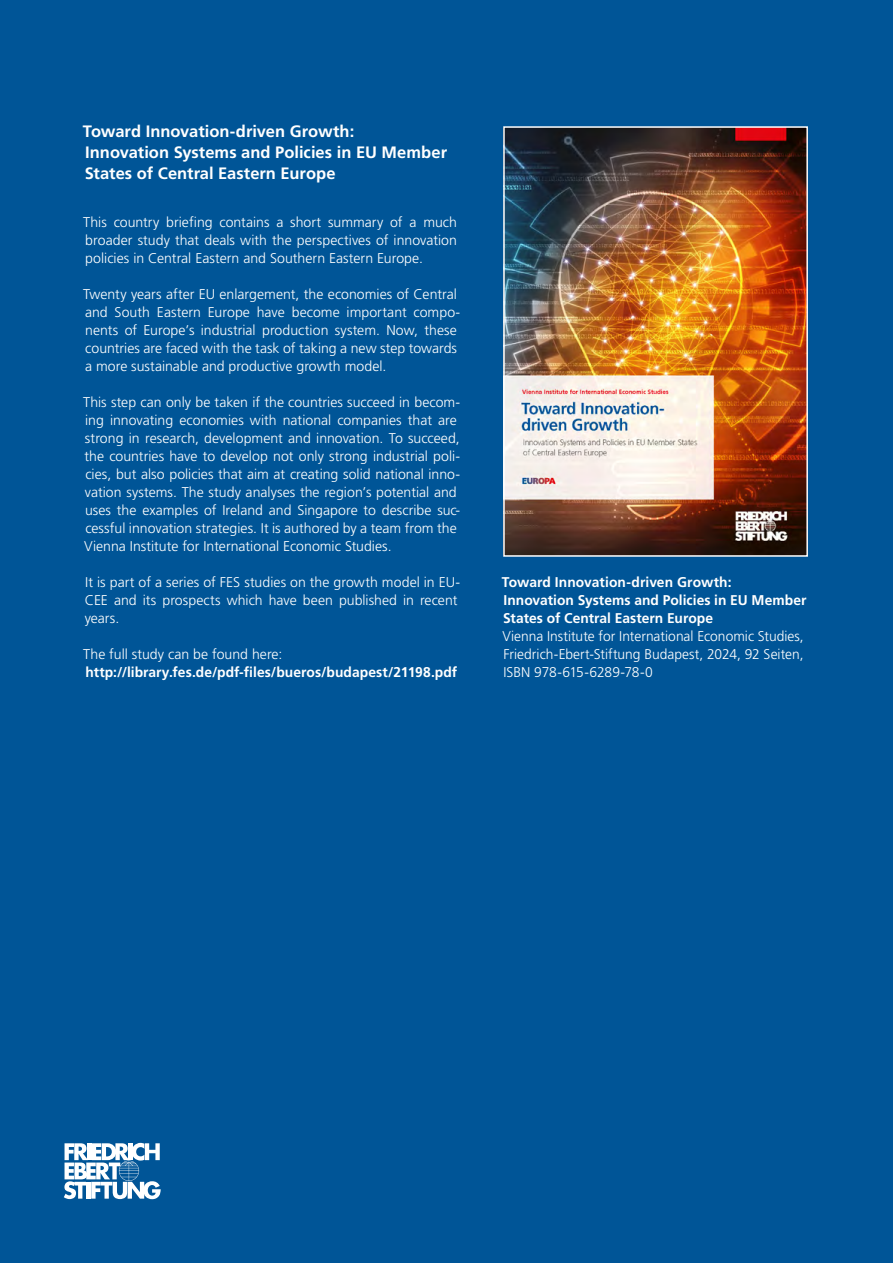
<style>
.page{position:relative;width:893px;height:1263px;background:#005597}
.page>*{position:absolute;margin:0;border:0;box-sizing:border-box;transform-origin:0 0}
.t1{font:700 16.5px/21px "Frutiger LT Std";color:#fff}
.t2{font:300 14.1px/18px "Frutiger LT Std";color:#fff}
.t3{font:700 14.1px/18px "Frutiger LT Std";letter-spacing:.005em;color:#fff}
</style>
<div class="page">
<img style="left:506px;top:129px;width:299px;height:425px">
<div style="left:503px;top:126px;width:305px;height:431px;border:2px solid #fff"></div>
<svg style="left:64px;top:1143px;width:97px;height:56px"></svg>
<p class="t1" style="left:83px;top:121px;width:366px">Toward Innovation-driven Growth:<br>Innovation Systems and Policies in EU Member<br>States of Central Eastern Europe</p>
<p class="t2" style="left:83px;top:213px;width:375px;text-align:justify">This country briefing contains a short summary of a much broader study that deals with the perspectives of innovation policies in Central Eastern and Southern Eastern Europe.</p>
<p class="t2" style="left:83px;top:285px;width:379px">Twenty years after EU enlargement, the economies of Central and South Eastern Europe have become important compo&shy;nents of Europe’s industrial production system. Now, these countries are faced with the task of taking a new step towards a more sustainable and productive growth model.</p>
<p class="t2" style="left:83px;top:393px;width:379px">This step can only be taken if the countries succeed in becom&shy;ing innovating economies with national companies that are strong in research, development and innovation. To succeed, the countries have to develop not only strong industrial poli&shy;cies, but also policies that aim at creating solid national inno&shy;vation systems. The study analyses the region’s potential and uses the examples of Ireland and Singapore to describe suc&shy;cessful innovation strategies. It is authored by a team from the Vienna Institute for International Economic Studies.</p>
<p class="t2" style="left:85px;top:573px;width:377px">It is part of a series of FES studies on the growth model in EU-<br>CEE and its prospects which have been published in recent years.</p>
<p class="t2" style="left:83px;top:645px;width:201px">The full study can be found here:</p>
<p class="t3" style="left:85px;top:663px;width:373px">http://library.fes.de/pdf-files/bueros/budapest/21198.pdf</p>
<p class="t3" style="left:502px;top:573px;width:306px">Toward Innovation-driven Growth:<br>Innovation Systems and Policies in EU Member<br>States of Central Eastern Europe</p>
<p class="t2" style="left:502px;top:627px;width:303px;text-align:justify">Vienna Institute for International Economic Studies, Friedrich-Ebert-Stiftung Budapest, 2024, 92 Seiten, ISBN 978-615-6289-78-0</p>
</div>
